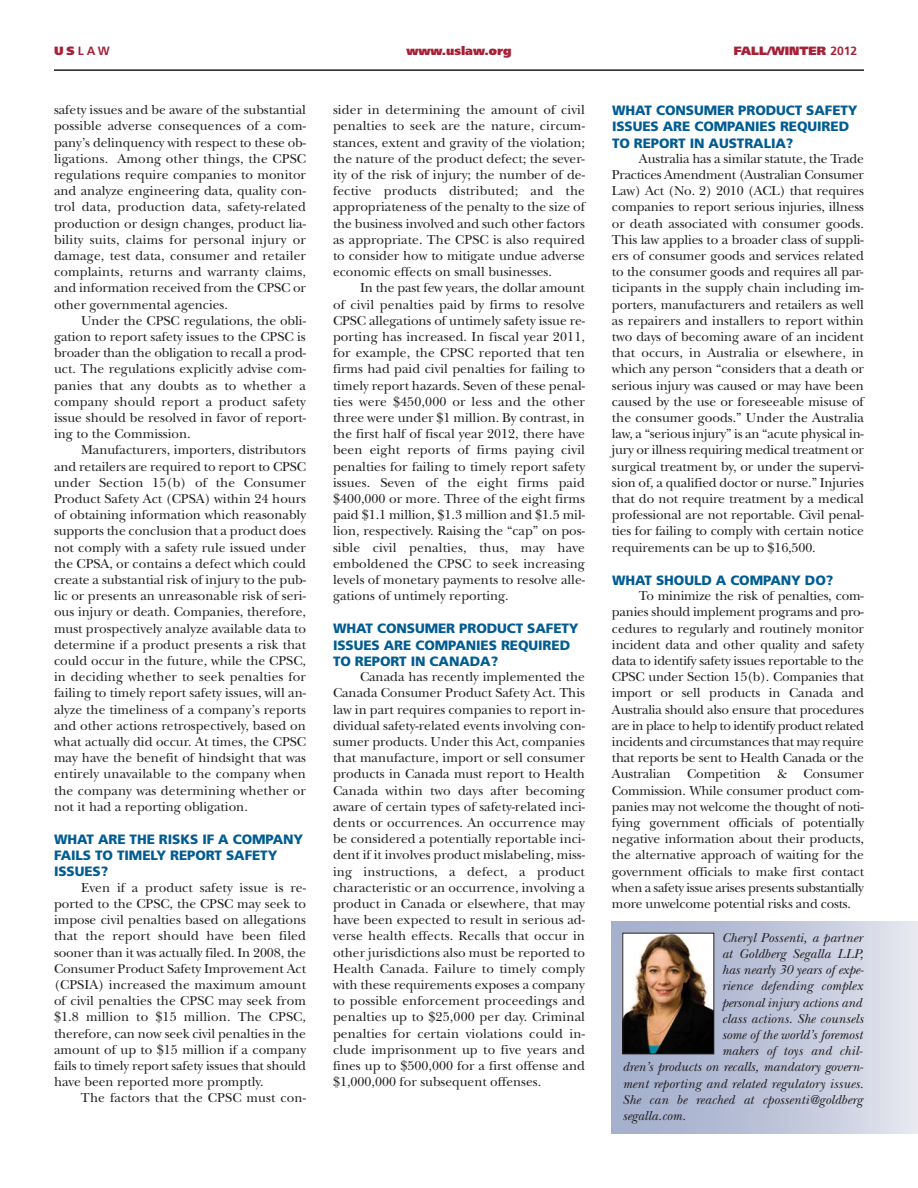
<style>
.page{position:relative;width:918px;height:1188px;background:#fff}
.page>*{position:absolute;margin:0;border:0;box-sizing:border-box;transform-origin:0 0}
.t1{font:13.5px/16.2px "New Baskerville";color:#231f20;text-align:justify}
.t2{font:italic 13.5px "New Baskerville";letter-spacing:.01em;color:#231f20}
.t3{font:900 13.5px/16.2px "Frutiger";letter-spacing:-.005em;color:#005c93}
.t4{font:italic 13.5px "New Baskerville";letter-spacing:-.01em;color:#231f20}
.t5{font:900 12px "Frutiger";color:#a52138}
.t6{font:700 12px "Frutiger";color:#a52138}
.s1{font-weight:900}
.s2{font-weight:700}
</style>
<div class="page">
<hr style="left:54px;top:69px;width:810px;height:2px;background:#231f20">
<img style="left:624px;top:935px;width:88px;height:117px">
<div style="left:622px;top:933px;width:92px;height:121px;border:1px solid #231f20"></div>
<p class="t6" style="left:54px;top:46px;width:57px"><span class="s1">US</span>LAW</p>
<p class="t5" style="left:406px;top:46px;width:107px">www.uslaw.org</p>
<p class="t5" style="left:734px;top:46px;width:125px">FALL/WINTER <span class="s2">2012</span></p>
<p class="t1" style="left:54px;top:103px;width:254px">safety issues and be aware of the substantial possible adverse consequences of a com&shy;pany’s delinquency with respect to these ob&shy;ligations. Among other things, the CPSC regulations require companies to monitor and analyze engineering data, quality con&shy;trol data, production data, safety-related production or design changes, product lia&shy;bility suits, claims for personal injury or damage, test data, consumer and retailer complaints, returns and warranty claims, and information received from the CPSC or other governmental agencies.</p>
<p class="t1" style="left:54px;top:314px;width:254px;text-indent:27px">Under the CPSC regulations, the obli&shy;gation to report safety issues to the CPSC is broader than the obligation to recall a prod&shy;uct. The regulations explicitly advise com&shy;panies that any doubts as to whether a company should report a product safety issue should be resolved in favor of report&shy;ing to the Commission.</p>
<p class="t1" style="left:54px;top:444px;width:254px;text-indent:27px">Manufacturers, importers, distributors and retailers are required to report to CPSC under Section 15(b) of the Consumer Product Safety Act (CPSA) within 24 hours of obtaining information which reasonably supports the conclusion that a product does not comply with a safety rule issued under the CPSA, or contains a defect which could create a substantial risk of injury to the pub&shy;lic or presents an unreasonable risk of seri&shy;ous injury or death. Companies, therefore, must prospectively analyze available data to determine if a product presents a risk that could occur in the future, while the CPSC, in deciding whether to seek penalties for failing to timely report safety issues, will an&shy;alyze the timeliness of a company’s reports and other actions retrospectively, based on what actually did occur. At times, the CPSC may have the benefit of hindsight that was entirely unavailable to the company when the company was determining whether or not it had a reporting obligation.</p>
<p class="t3" style="left:54px;top:832px;width:251px">WHAT ARE THE RISKS IF A COMPANY<br>FAILS TO TIMELY REPORT SAFETY<br>ISSUES?</p>
<p class="t1" style="left:54px;top:881px;width:254px;text-indent:27px">Even if a product safety issue is re&shy;ported to the CPSC, the CPSC may seek to impose civil penalties based on allegations that the report should have been filed sooner than it was actually filed. In 2008, the Consumer Product Safety Improvement Act (CPSIA) increased the maximum amount of civil penalties the CPSC may seek from $1.8 million to $15 million. The CPSC, therefore, can now seek civil penalties in the amount of up to $15 million if a company fails to timely report safety issues that should have been reported more promptly.</p>
<p class="t1" style="left:81px;top:1092px;width:227px">The factors that the CPSC must con-</p>
<p class="t1" style="left:333px;top:103px;width:254px">sider in determining the amount of civil penalties to seek are the nature, circum&shy;stances, extent and gravity of the violation; the nature of the product defect; the sever&shy;ity of the risk of injury; the number of de&shy;fective products distributed; and the appropriateness of the penalty to the size of the business involved and such other factors as appropriate. The CPSC is also required to consider how to mitigate undue adverse economic effects on small businesses.</p>
<p class="t1" style="left:333px;top:282px;width:254px;text-indent:27px">In the past few years, the dollar amount of civil penalties paid by firms to resolve CPSC allegations of untimely safety issue re&shy;porting has increased. In fiscal year 2011, for example, the CPSC reported that ten firms had paid civil penalties for failing to timely report hazards. Seven of these penal&shy;ties were $450,000 or less and the other three were under $1 million. By contrast, in the first half of fiscal year 2012, there have been eight reports of firms paying civil penalties for failing to timely report safety issues. Seven of the eight firms paid $400,000 or more. Three of the eight firms paid $1.1 million, $1.3 million and $1.5 mil&shy;lion, respectively. Raising the “cap” on pos&shy;sible civil penalties, thus, may have emboldened the CPSC to seek increasing levels of monetary payments to resolve alle&shy;gations of untimely reporting.</p>
<p class="t3" style="left:333px;top:622px;width:247px">WHAT CONSUMER PRODUCT SAFETY<br>ISSUES ARE COMPANIES REQUIRED<br>TO REPORT IN CANADA?</p>
<p class="t1" style="left:333px;top:670px;width:254px;text-indent:27px">Canada has recently implemented the Canada Consumer Product Safety Act. This law in part requires companies to report in&shy;dividual safety-related events involving con&shy;sumer products. Under this Act, companies that manufacture, import or sell consumer products in Canada must report to Health Canada within two days after becoming aware of certain types of safety-related inci&shy;dents or occurrences. An occurrence may be considered a potentially reportable inci&shy;dent if it involves product mislabeling, miss&shy;ing instructions, a defect, a product characteristic or an occurrence, involving a product in Canada or elsewhere, that may have been expected to result in serious ad&shy;verse health effects. Recalls that occur in other jurisdictions also must be reported to Health Canada. Failure to timely comply with these requirements exposes a company to possible enforcement proceedings and penalties up to $25,000 per day. Criminal penalties for certain violations could in&shy;clude imprisonment up to five years and fines up to $500,000 for a first offense and $1,000,000 for subsequent offenses.</p>
<p class="t3" style="left:612px;top:103px;width:247px">WHAT CONSUMER PRODUCT SAFETY<br>ISSUES ARE COMPANIES REQUIRED<br>TO REPORT IN AUSTRALIA?</p>
<p class="t1" style="left:612px;top:152px;width:254px;text-indent:27px">Australia has a similar statute, the Trade Practices Amendment (Australian Consumer Law) Act (No. 2) 2010 (ACL) that requires companies to report serious injuries, illness or death associated with consumer goods.<br>This law applies to a broader class of suppli&shy;ers of consumer goods and services related to the consumer goods and requires all par&shy;ticipants in the supply chain including im&shy;porters, manufacturers and retailers as well as repairers and installers to report within two days of becoming aware of an incident that occurs, in Australia or elsewhere, in which any person “considers that a death or serious injury was caused or may have been caused by the use or foreseeable misuse of the consumer goods.” Under the Australia law, a “serious injury” is an “acute physical in&shy;jury or illness requiring medical treatment or surgical treatment by, or under the supervi&shy;sion of, a qualified doctor or nurse.” Injuries that do not require treatment by a medical professional are not reportable. Civil penal&shy;ties for failing to comply with certain notice requirements can be up to $16,500.</p>
<p class="t3" style="left:612px;top:573px;width:223px">WHAT SHOULD A COMPANY DO?</p>
<p class="t1" style="left:612px;top:589px;width:254px;text-indent:27px">To minimize the risk of penalties, com&shy;panies should implement programs and pro&shy;cedures to regularly and routinely monitor incident data and other quality and safety data to identify safety issues reportable to the CPSC under Section 15(b). Companies that import or sell products in Canada and Australia should also ensure that procedures are in place to help to identify product related incidents and circumstances that may require that reports be sent to Health Canada or the Australian Competition &amp; Consumer Commission. While consumer product com&shy;panies may not welcome the thought of noti&shy;fying government officials of potentially negative information about their products, the alternative approach of waiting for the government officials to make first contact when a safety issue arises presents substantially more unwelcome potential risks and costs.</p>
<p class="t2" style="left:722px;top:933px;width:142px">Cheryl Possenti, a partner</p>
<p class="t2" style="left:722px;top:949px;width:144px">at Goldberg Segalla LLP,</p>
<p class="t2" style="left:722px;top:965px;width:144px">has nearly 30 years of expe-</p>
<p class="t2" style="left:722px;top:981px;width:142px">rience defending complex</p>
<p class="t4" style="left:722px;top:998px;width:142px">personal injury actions and</p>
<p class="t2" style="left:722px;top:1014px;width:143px">class actions. She counsels</p>
<p class="t2" style="left:722px;top:1030px;width:142px">some of the world’s foremost</p>
<p class="t2" style="left:722px;top:1046px;width:143px">makers of toys and chil-</p>
<p class="t2" style="left:622px;top:1062px;width:243px">dren’s products on recalls, mandatory govern-</p>
<p class="t2" style="left:622px;top:1079px;width:243px">ment reporting and related regulatory issues.</p>
<p class="t2" style="left:622px;top:1095px;width:242px">She can be reached at cpossenti@goldberg</p>
<p class="t2" style="left:622px;top:1111px;width:65px">segalla.com.</p>
</div>
